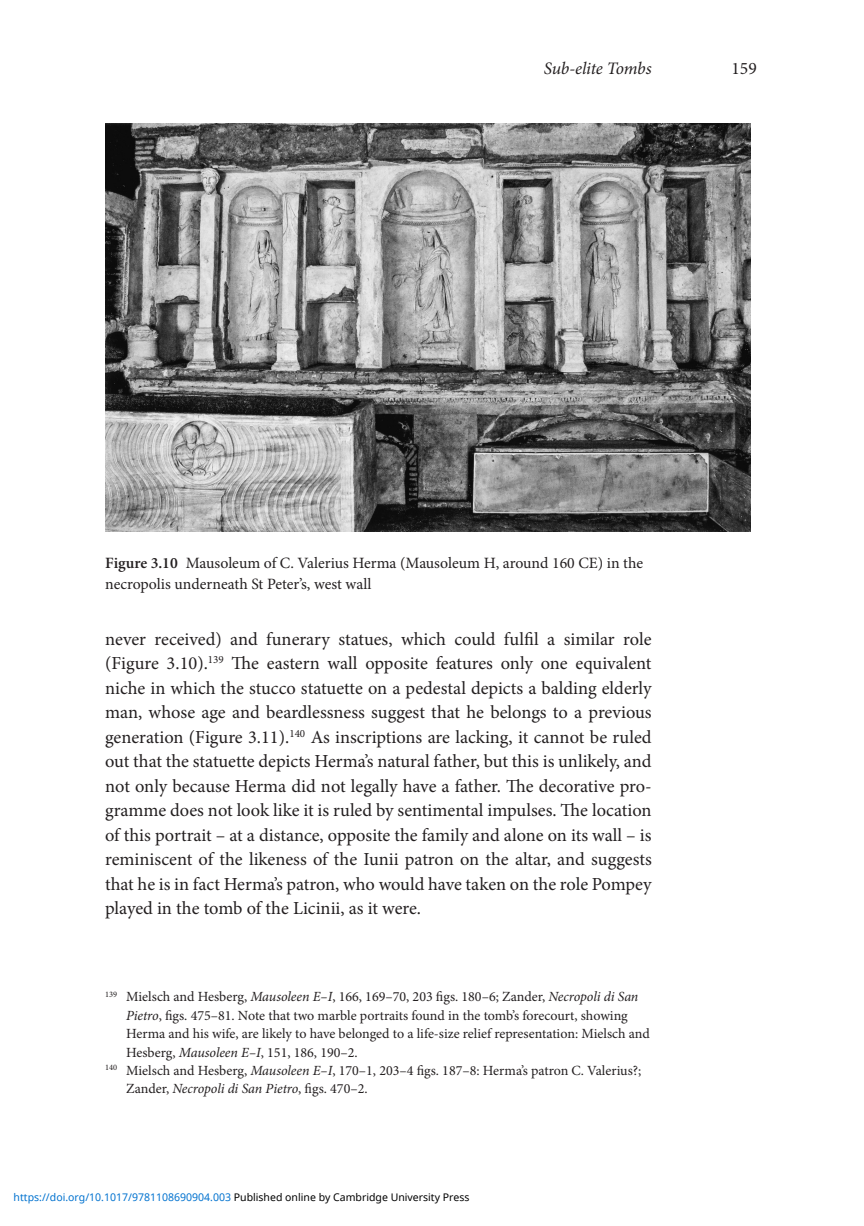
<style>
.page{position:relative;width:864px;height:1226px;background:#fff}
.page>*{position:absolute;margin:0;border:0;box-sizing:border-box;transform-origin:0 0}
.t1{font:18.38px/24.5px "Minion Pro";color:#231f20;text-align:justify}
.t2{font:italic 17.5px "Minion Pro";letter-spacing:-.015em;color:#231f20}
.t3{font:17.5px "Minion Pro";color:#231f20}
.t4{font:15.75px/21px "Minion Pro";color:#231f20}
.t5{font:14px "Minion Pro";color:#231f20}
.t6{font:italic 14px "Minion Pro";letter-spacing:-.01em;color:#231f20}
.t7{font:10.5px "Noto Sans";color:#0172cf}
.s1{font-weight:600}
.s2{font-style:italic}
.s3{font-style:normal}
.s4{color:#000}
</style>
<div class="page">
<img style="left:105px;top:123px;width:645px;height:408px">
<p class="t2" style="left:543px;top:61px;width:109px">Sub-elite Tombs</p>
<p class="t3" style="left:731px;top:61px;width:27px">159</p>
<p class="t4" style="left:105px;top:554px;width:539px"><span class="s1">Figure 3.10</span> Mausoleum of C. Valerius Herma (Mausoleum H, around 160 CE) in the necropolis underneath St Peter’s, west wall</p>
<p class="t1" style="left:105px;top:628px;width:548px">never received) and funerary statues, which could fulfil a similar role ( Figure 3.10 ). <sup>139</sup> The eastern wall opposite features only one equivalent niche in which the stucco statuette on a pedestal depicts a balding elderly man, whose age and beardlessness suggest that he belongs to a previous generation ( Figure 3.11 ). <sup>140</sup> As inscriptions are lacking, it cannot be ruled out that the statuette depicts Herma’s natural father, but this is unlikely, and not only because Herma did not legally have a father. The decorative pro&shy;gramme does not look like it is ruled by sentimental impulses. The location of this portrait – at a distance, opposite the family and alone on its wall – is reminiscent of the likeness of the Iunii patron on the altar, and suggests that he is in fact Herma’s patron, who would have taken on the role Pompey played in the tomb of the Licinii, as it were.</p>
<p class="t5" style="left:105px;top:991px;width:534px"><sup>139</sup> Mielsch and Hesberg, <span class="s2">Mausoleen E– I</span> , 166, 169– 70, 203 figs. 180– 6; Zander, <span class="s2">Necropoli di San</span></p>
<p class="t5" style="left:126px;top:1009px;width:503px"><span class="s2">Pietro</span> , figs. 475– 81. Note that two marble portraits found in the tomb’s forecourt, showing</p>
<p class="t5" style="left:126px;top:1028px;width:525px">Herma and his wife, are likely to have belonged to a life- size relief representation: Mielsch and</p>
<p class="t5" style="left:126px;top:1046px;width:233px">Hesberg, <span class="s2">Mausoleen E– I</span> , 151, 186, 190– 2.</p>
<p class="t5" style="left:105px;top:1064px;width:537px"><sup>140</sup> Mielsch and Hesberg, <span class="s2">Mausoleen E– I</span> , 170– 1, 203– 4 figs. 187– 8: Herma’s patron C. Valerius?;</p>
<p class="t6" style="left:126px;top:1083px;width:243px"><span class="s3">Zander,</span> Necropoli di San Pietro <span class="s3">, figs. 470– 2.</span></p>
<p class="t7" style="left:14px;top:1189px;width:457px">https://doi.org/10.1017/9781108690904.003 <span class="s4">Published online by Cambridge University Press</span></p>
</div>
